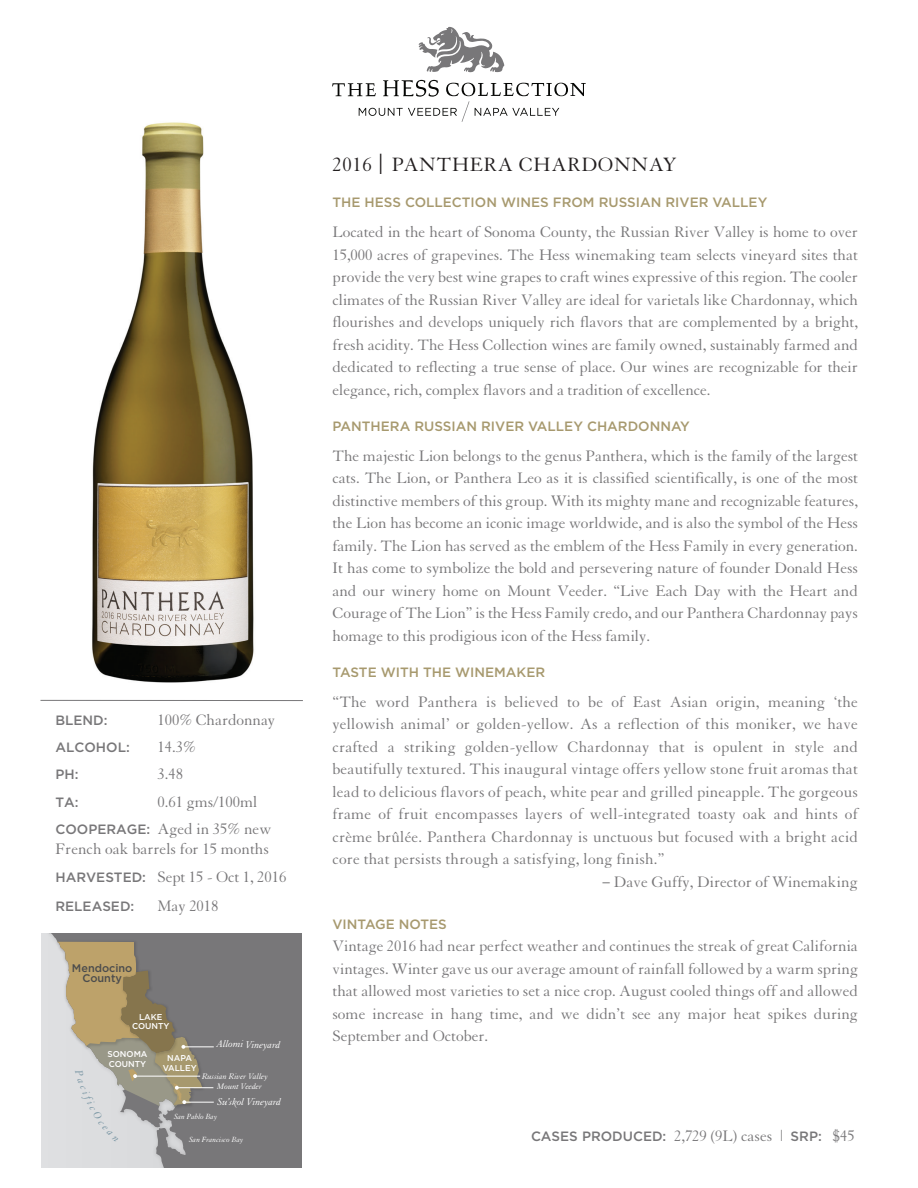
<style>
.page{position:relative;width:918px;height:1188px;background:#fff}
.page>*{position:absolute;margin:0;border:0;box-sizing:border-box;transform-origin:0 0}
.t1{font:21px "Granjon";letter-spacing:.03em;color:#231f20}
.t2{font:16.5px/22.5px "Granjon";color:#787779;text-align:justify}
.t3{font:500 13.5px "Gotham";color:#a7996e}
.t4{font:500 13.5px "Gotham";color:#787779}
.t5{font:500 11.1px/9.9px "Gotham";color:#4b4c4d;text-align:center}
.t6{font:italic 10.65px "Granjon";color:#fff}
.t7{font:italic 9.6px "Granjon";color:#fff}
.t8{font:italic 8.85px "Granjon";color:#fff}
.t9{font:500 8.55px/9.9px "Gotham";color:#fff;text-align:center}
.t10{font:italic 8.1px "Granjon";color:#fff}
.s1{font-family:"Gotham";font-weight:500;font-size:13.5px}
.s2{font-size:30px}
.s3{font-family:"Myriad Pro"}
.s4{font-family:"Granjon";font-weight:400;font-size:16.5px}
</style>
<div class="page">
<svg style="left:332px;top:80px;width:254px;height:42px"></svg>
<svg style="left:419px;top:27px;width:85px;height:45px"></svg>
<img style="left:92px;top:122px;width:162px;height:561px">
<hr style="left:40px;top:700px;width:263px;height:1px;background:#787779">
<svg style="left:42px;top:934px;width:260px;height:233px;background:#8b8a8c"></svg>
<img style="left:202px;top:1034px;width:5px;height:76px">
<img style="left:55px;top:939px;width:90px;height:112px">
<hr style="left:184px;top:1102px;width:30px;height:1px;background:#fff">
<hr style="left:183px;top:1047px;width:31px;height:1px;background:#fff">
<hr style="left:177px;top:1087px;width:36px;height:1px;background:#fff">
<svg style="left:57px;top:942px;width:145px;height:200px;background:#a9a18f"></svg>
<p class="t4" style="left:55px;top:711px;width:54px">BLEND:</p>
<p class="t2" style="left:158px;top:709px;width:119px">100% Chardonnay</p>
<p class="t4" style="left:55px;top:739px;width:76px">ALCOHOL:</p>
<p class="t2" style="left:158px;top:736px;width:40px">14.3%</p>
<p class="t4" style="left:55px;top:766px;width:25px">PH:</p>
<p class="t2" style="left:158px;top:763px;width:27px">3.48</p>
<p class="t4" style="left:55px;top:793px;width:25px">TA:</p>
<p class="t2" style="left:55px;top:788px;width:217px;line-height:27.3px;text-indent:102px">0.61 gms/100ml<br><span class="s1">COOPERAGE:</span> Aged in 35% new</p>
<p class="t2" style="left:55px;top:835px;width:232px;line-height:28.5px">French oak barrels for 15 months<br><span class="s1">HARVESTED:</span> Sept 15 - Oct 1, 2016</p>
<p class="t4" style="left:55px;top:897px;width:80px">RELEASED:</p>
<p class="t2" style="left:158px;top:895px;width:62px">May 2018</p>
<p class="t5" style="left:72px;top:963px;width:62px">Mendocino<br>County</p>
<p class="t9" style="left:132px;top:1012px;width:39px">LAKE<br>COUNTY</p>
<p class="t9" style="left:108px;top:1049px;width:42px;text-align:left">SONOMA<br>COUNTY</p>
<p class="t6" style="left:217px;top:1039px;width:65px">Allomi Vineyard</p>
<p class="t9" style="left:163px;top:1053px;width:35px">NAPA<br>VALLEY</p>
<p class="t8" style="left:202px;top:1071px;width:67px">Russian River Valley</p>
<p class="t6" style="left:218px;top:1096px;width:65px">Su’skol Vineyard</p>
<p class="t8" style="left:217px;top:1081px;width:46px">Mount Veeder</p>
<p class="t7" style="left:186px;top:1099px;width:74px">Russian River Valley</p>
<p class="t10" style="left:174px;top:1112px;width:45px">San Pablo Bay</p>
<p class="t10" style="left:189px;top:1135px;width:56px">San Francisco Bay</p>
<p class="t1" style="left:332px;top:154px;width:346px">2016 <span class="s2">|</span> PANTHERA CHARDONNAY</p>
<p class="t3" style="left:332px;top:194px;width:436px">THE HESS COLLECTION WINES FROM RUSSIAN RIVER VALLEY</p>
<p class="t2" style="left:332px;top:221px;width:527px">Located in the heart of Sonoma County, the Russian River Valley is home to over 15,000 acres of grapevines. The Hess winemaking team selects vineyard sites that provide the very best wine grapes to craft wines expressive of this region. The cooler climates of the Russian River Valley are ideal for varietals like Chardonnay, which flourishes and develops uniquely rich flavors that are complemented by a bright, fresh acidity. The Hess Collection wines are family owned, sustainably farmed and dedicated to reflecting a true sense of place. Our wines are recognizable for their elegance, rich, complex flavors and a tradition of excellence.</p>
<p class="t3" style="left:332px;top:417px;width:359px">PANTHERA RUSSIAN RIVER VALLEY CHARDONNAY</p>
<p class="t2" style="left:332px;top:445px;width:527px">The majestic Lion belongs to the genus Panthera, which is the family of the largest cats. The Lion, or Panthera Leo as it is classified scientifically, is one of the most distinctive members of this group. With its mighty mane and recognizable features, the Lion has become an iconic image worldwide, and is also the symbol of the Hess family. The Lion has served as the emblem of the Hess Family in every generation.<br>It has come to symbolize the bold and persevering nature of founder Donald Hess and our winery home on Mount Veeder. “Live Each Day with the Heart and Courage of The Lion” is the Hess Family credo, and our Panthera Chardonnay pays homage to this prodigious icon of the Hess family.</p>
<p class="t3" style="left:332px;top:663px;width:214px">TASTE WITH THE WINEMAKER</p>
<p class="t2" style="left:332px;top:691px;width:527px">“The word Panthera is believed to be of East Asian origin, meaning ‘the yellowish animal’ or golden-yellow. As a reflection of this moniker, we have crafted a striking golden-yellow Chardonnay that is opulent in style and beautifully textured. This inaugural vintage offers yellow stone fruit aromas that lead to delicious flavors of peach, white pear and grilled pineapple. The gorgeous frame of fruit encompasses layers of well-integrated toasty oak and hints of crème brûlée. Panthera Chardonnay is unctuous but focused with a bright acid core that persists through a satisfying, long finish.”</p>
<p class="t2" style="left:602px;top:871px;width:257px"><span class="s3">–</span> Dave Guffy, Director of Winemaking</p>
<p class="t3" style="left:332px;top:915px;width:116px">VINTAGE NOTES</p>
<p class="t2" style="left:332px;top:935px;width:527px">Vintage 2016 had near perfect weather and continues the streak of great California vintages. Winter gave us our average amount of rainfall followed by a warm spring that allowed most varieties to set a nice crop. August cooled things off and allowed some increase in hang time, and we didn’t see any major heat spikes during September and October.</p>
<p class="t4" style="left:531px;top:1128px;width:325px">CASES PRODUCED: <span class="s4">2,729 (9L) cases |</span> SRP: <span class="s4">$45</span></p>
</div>
